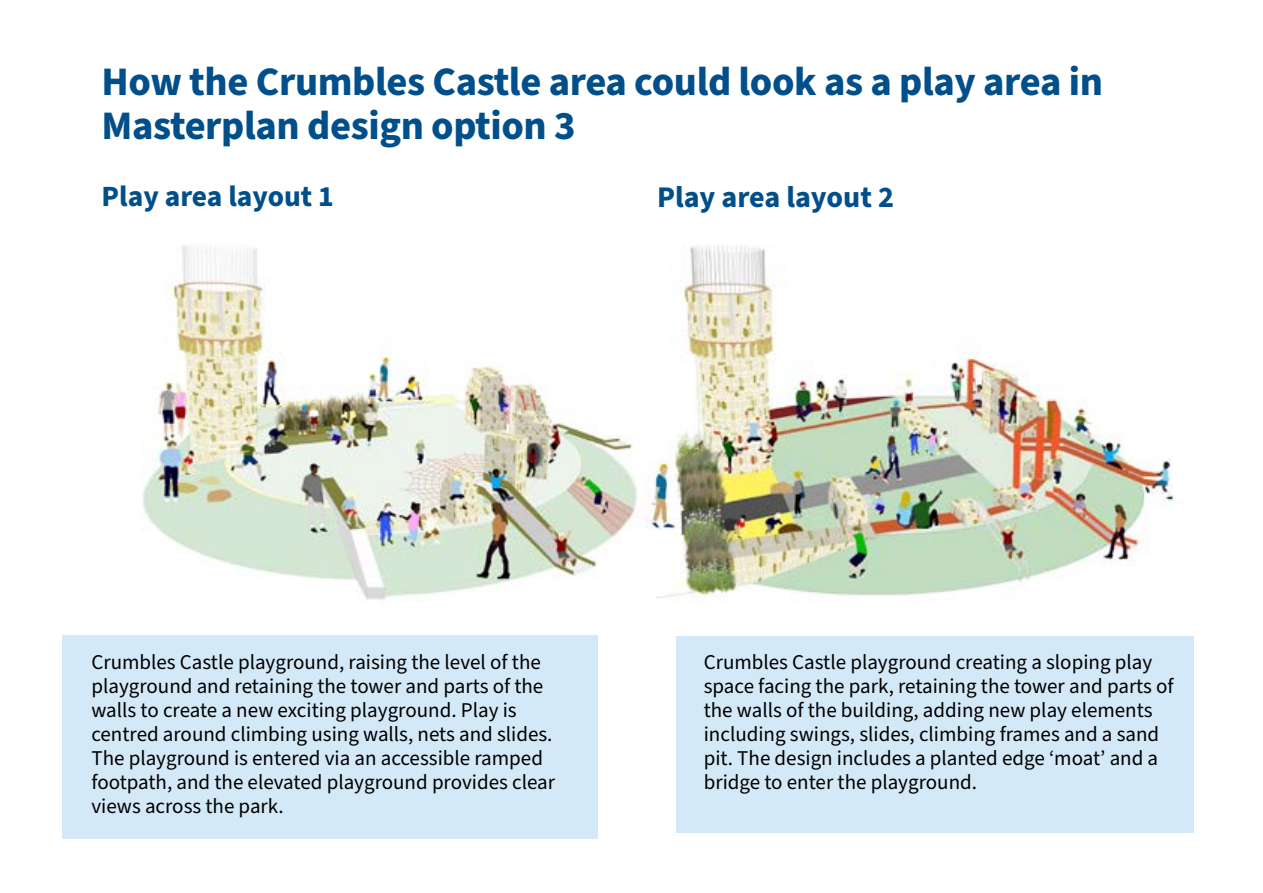
<style>
.page{position:relative;width:1263px;height:893px;background:#fff}
.page>*{position:absolute;margin:0;border:0;box-sizing:border-box;transform-origin:0 0}
.t1{font:700 40.5px/43.5px "Source Sans Pro";letter-spacing:-.01em;color:#004f8a}
.t2{font:700 30px "Source Sans Pro";color:#004f8a}
.t3{font:700 29.4px "Source Sans Pro";color:#004f8a}
.t4{font:21px/24px "Source Sans Pro";color:#000}
</style>
<div class="page">
<div style="left:62px;top:636px;width:535px;height:203px;background:#d4e9f7"></div>
<div style="left:676px;top:636px;width:518px;height:196px;background:#d4e9f7"></div>
<img style="left:142px;top:245px;width:1032px;height:355px">
<h1 class="t1" style="left:102px;top:61px;width:1003px">How the Crumbles Castle area could look as a play area in<br>Masterplan design option 3</h1>
<h2 class="t3" style="left:102px;top:176px;width:234px">Play area layout 1</h2>
<h2 class="t2" style="left:657px;top:176px;width:239px">Play area layout 2</h2>
<p class="t4" style="left:91px;top:651px;width:465px">Crumbles Castle playground, raising the level of the playground and retaining the tower and parts of the walls to create a new exciting playground. Play is centred around climbing using walls, nets and slides.<br>The playground is entered via an accessible ramped footpath, and the elevated playground provides clear views across the park.</p>
<p class="t4" style="left:704px;top:651px;width:471px">Crumbles Castle playground creating a sloping play space facing the park, retaining the tower and parts of the walls of the building, adding new play elements including swings, slides, climbing frames and a sand pit. The design includes a planted edge ‘moat’ and a bridge to enter the playground.</p>
</div>
